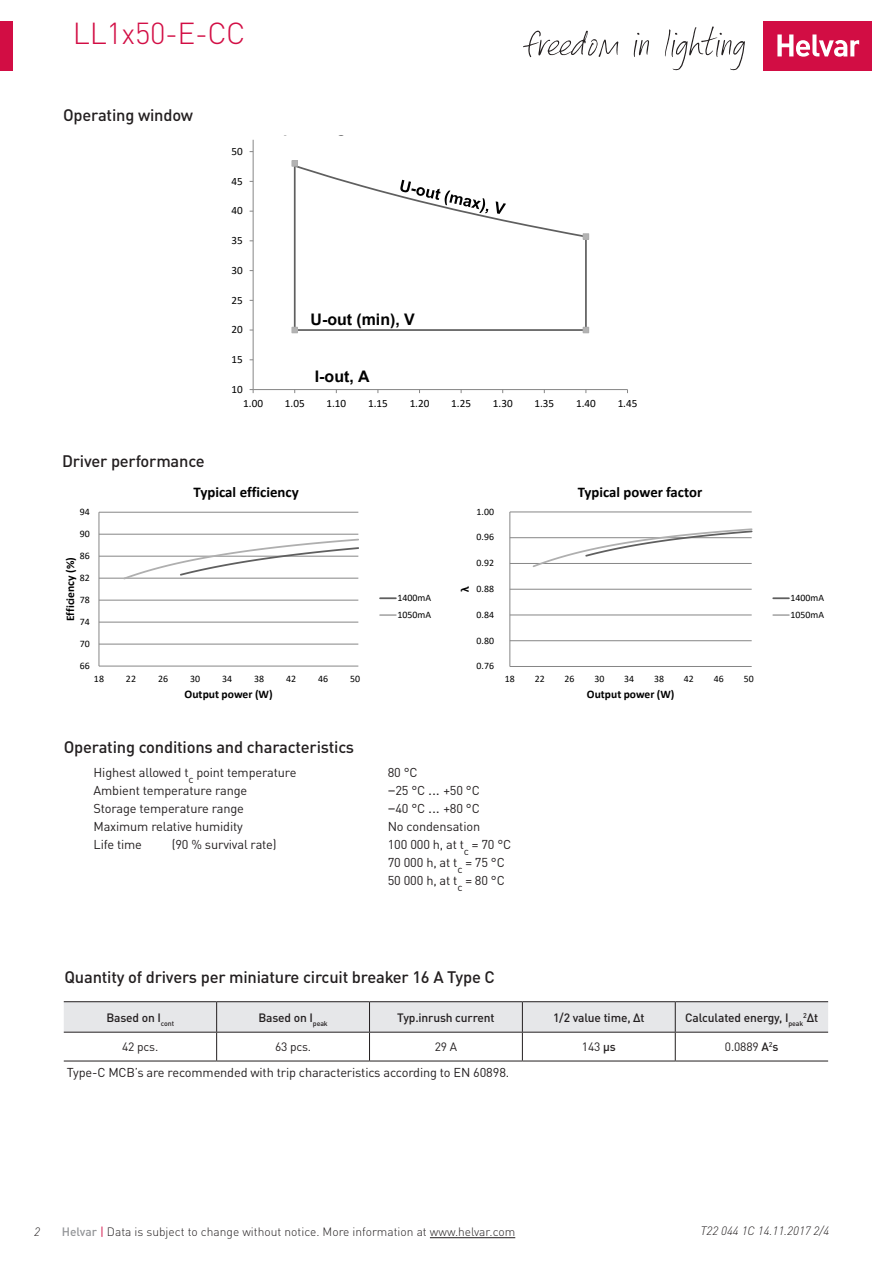
<style>
.page{position:relative;width:893px;height:1263px;background:#fff}
.page>*{position:absolute;margin:0;border:0;box-sizing:border-box;transform-origin:0 0}
.HELVAR_Small_Heading{font:300 30px "DIN Pro";letter-spacing:-.01em;color:#d20d44}
.Data_subheads{font:500 16.5px "DIN Pro";letter-spacing:-.01em;color:#231f20}
.HELVAR_Small_Heading-2{font:500 16.5px "DIN Pro";letter-spacing:-.01em;color:#231f20}
.t1{font:700 15.9px "Arial";color:#000}
.t2{font:700 14.85px "Calibri";color:#000}
.t3{font:700 14.7px "Calibri";color:#000}
.Data_bread{font:12.75px "DIN Pro";letter-spacing:-.01em;color:#231f20}
.table2_oikea{font:12.75px "DIN Pro";letter-spacing:-.01em;color:#231f20}
.Data_bread-2{font:500 12px "DIN Pro";letter-spacing:-.01em;color:#231f20}
.t4{font:300 12px "DIN Pro";color:#231f20}
.Data_bread-3{font:12px "DIN Pro";letter-spacing:-.01em;color:#231f20}
.Documnetn_number{font:italic 300 12px "DIN Pro";color:#231f20}
.t5{font:700 11.55px "Calibri";color:#000}
.t6{font:11.1px "Calibri";letter-spacing:-.005em;color:#000}
.Data_bread-4{font:10.5px "DIN Pro";color:#231f20}
.t7{font:9.9px/17px "Calibri";letter-spacing:.005em;color:#000}
.s1{font-size:15px}
.s2{font-weight:500}
.s3{font-weight:500;color:#939598}
.s4{font-weight:400;color:#d20d44}
</style>
<div class="page">
<div style="left:763px;top:21px;width:109px;height:50px;background:#d20d44"></div>
<svg style="left:777px;top:34px;width:82px;height:23px"></svg>
<div style="left:0;top:21px;width:13px;height:50px;background:#d20d44"></div>
<svg style="left:523px;top:27px;width:222px;height:43px"></svg>
<hr style="left:430px;top:1237px;width:85px;height:1px;background:#231f20">
<hr style="left:64px;top:1001px;width:153px;height:1px;background:#231f20">
<hr style="left:217px;top:1001px;width:152px;height:1px;background:#231f20">
<hr style="left:369px;top:1001px;width:153px;height:1px;background:#231f20">
<hr style="left:522px;top:1001px;width:153px;height:1px;background:#231f20">
<hr style="left:675px;top:1001px;width:153px;height:1px;background:#231f20">
<svg style="left:64px;top:1002px;width:764px;height:59px"></svg>
<hr style="left:64px;top:1061px;width:153px;height:1px;background:#231f20">
<hr style="left:217px;top:1061px;width:152px;height:1px;background:#231f20">
<hr style="left:369px;top:1061px;width:153px;height:1px;background:#231f20">
<hr style="left:522px;top:1061px;width:153px;height:1px;background:#231f20">
<hr style="left:675px;top:1061px;width:153px;height:1px;background:#231f20">
<hr style="left:216px;top:1002px;width:1px;height:30px;background:#231f20">
<svg style="left:249px;top:139px;width:379px;height:255px"></svg>
<svg style="left:400px;top:180px;width:106px;height:34px"></svg>
<svg style="left:98px;top:511px;width:299px;height:156px"></svg>
<svg style="left:509px;top:511px;width:281px;height:156px"></svg>
<p class="HELVAR_Small_Heading" style="left:73px;top:10px;width:174px">LL1x50-E-CC</p>
<p class="Data_subheads" style="left:63px;top:102px;width:132px">Operating window</p>
<p class="Data_subheads" style="left:62px;top:447px;width:144px">Driver performance</p>
<p class="t6" style="left:232px;top:143px;width:13px">50</p>
<p class="t6" style="left:232px;top:173px;width:13px">45</p>
<p class="t6" style="left:232px;top:203px;width:13px">40</p>
<p class="t6" style="left:232px;top:233px;width:13px">35</p>
<p class="t6" style="left:232px;top:262px;width:13px">30</p>
<p class="t6" style="left:232px;top:292px;width:13px">25</p>
<p class="t6" style="left:232px;top:322px;width:13px">20</p>
<p class="t6" style="left:232px;top:352px;width:13px">15</p>
<p class="t6" style="left:232px;top:381px;width:13px">10</p>
<p class="t1" style="left:311px;top:308px;width:106px">U-out (min), V</p>
<p class="t1" style="left:315px;top:365px;width:56px">I-out, A</p>
<p class="t6" style="left:243px;top:396px;width:21px">1.00</p>
<p class="t6" style="left:285px;top:396px;width:21px">1.05</p>
<p class="t6" style="left:326px;top:396px;width:21px">1.10</p>
<p class="t6" style="left:368px;top:396px;width:21px">1.15</p>
<p class="t6" style="left:410px;top:396px;width:21px">1.20</p>
<p class="t6" style="left:451px;top:396px;width:21px">1.25</p>
<p class="t6" style="left:493px;top:396px;width:21px">1.30</p>
<p class="t6" style="left:534px;top:396px;width:21px">1.35</p>
<p class="t6" style="left:576px;top:396px;width:21px">1.40</p>
<p class="t6" style="left:618px;top:396px;width:21px">1.45</p>
<p class="t2" style="left:194px;top:481px;width:107px">Typical efficiency</p>
<p class="t3" style="left:578px;top:481px;width:126px">Typical power factor</p>
<p class="t7" style="left:80px;top:503px;width:12px">94</p>
<p class="t7" style="left:477px;top:503px;width:19px">1.00</p>
<p class="t7" style="left:80px;top:525px;width:12px">90</p>
<p class="t7" style="left:477px;top:528px;width:19px">0.96</p>
<p class="t7" style="left:80px;top:547px;width:12px">86</p>
<p class="t5" style="left:62px;top:621px;width:65px;rotate:-90deg">Efficiency (%)</p>
<p class="t7" style="left:80px;top:569px;width:12px">82</p>
<p class="t7" style="left:80px;top:591px;width:12px">78</p>
<p class="t7" style="left:80px;top:613px;width:12px">74</p>
<p class="t7" style="left:398px;top:589px;width:35px">1400mA<br>1050mA</p>
<p class="t5" style="left:457px;top:592px;width:7px;rotate:-90deg">λ</p>
<p class="t7" style="left:477px;top:554px;width:19px">0.92</p>
<p class="t7" style="left:477px;top:580px;width:19px">0.88</p>
<p class="t7" style="left:477px;top:606px;width:19px">0.84</p>
<p class="t7" style="left:80px;top:635px;width:12px">70</p>
<p class="t7" style="left:477px;top:631px;width:19px">0.80</p>
<p class="t7" style="left:80px;top:657px;width:12px">66</p>
<p class="t7" style="left:477px;top:657px;width:19px">0.76</p>
<p class="t7" style="left:94px;top:670px;width:12px">18</p>
<p class="t7" style="left:126px;top:670px;width:12px">22</p>
<p class="t7" style="left:158px;top:670px;width:12px">26</p>
<p class="t7" style="left:190px;top:670px;width:12px">30</p>
<p class="t7" style="left:222px;top:670px;width:12px">34</p>
<p class="t7" style="left:254px;top:670px;width:12px">38</p>
<p class="t7" style="left:286px;top:670px;width:12px">42</p>
<p class="t7" style="left:318px;top:670px;width:12px">46</p>
<p class="t7" style="left:350px;top:670px;width:12px">50</p>
<p class="t7" style="left:505px;top:670px;width:11px">18</p>
<p class="t7" style="left:535px;top:670px;width:11px">22</p>
<p class="t7" style="left:565px;top:670px;width:11px">26</p>
<p class="t7" style="left:594px;top:670px;width:11px">30</p>
<p class="t7" style="left:624px;top:670px;width:11px">34</p>
<p class="t7" style="left:654px;top:670px;width:11px">38</p>
<p class="t7" style="left:684px;top:670px;width:11px">42</p>
<p class="t7" style="left:714px;top:670px;width:11px">46</p>
<p class="t7" style="left:744px;top:670px;width:11px">50</p>
<p class="t5" style="left:185px;top:686px;width:90px">Output power (W)</p>
<p class="t5" style="left:587px;top:686px;width:89px">Output power (W)</p>
<p class="Data_subheads" style="left:64px;top:733px;width:292px">Operating conditions and characteristics</p>
<p class="Data_bread" style="left:94px;top:762px;width:97px">Highest allowed t</p>
<p class="Data_bread-4" style="left:188px;top:771px;width:7px">c</p>
<p class="Data_bread" style="left:196px;top:762px;width:101px">point temperature</p>
<p class="Data_bread" style="left:388px;top:762px;width:31px">80 °C</p>
<p class="Data_bread" style="left:94px;top:780px;width:155px">Ambient temperature range</p>
<p class="Data_bread" style="left:388px;top:780px;width:93px"><span class="s1">–</span>25 °C <span class="s1">...</span> +50 °C</p>
<p class="Data_bread" style="left:94px;top:798px;width:152px">Storage temperature range</p>
<p class="Data_bread" style="left:388px;top:798px;width:93px"><span class="s1">–</span>40 °C <span class="s1">...</span> +80 °C</p>
<p class="Data_bread" style="left:94px;top:816px;width:151px">Maximum relative humidity</p>
<p class="Data_bread" style="left:388px;top:816px;width:94px">No condensation</p>
<p class="Data_bread" style="left:94px;top:834px;width:50px">Life time</p>
<p class="Data_bread" style="left:172px;top:834px;width:106px">(90 % survival rate)</p>
<p class="Data_bread" style="left:388px;top:834px;width:78px">100 000 h, at t</p>
<p class="Data_bread-4" style="left:464px;top:843px;width:7px">c</p>
<p class="Data_bread" style="left:472px;top:834px;width:41px">= 70 °C</p>
<p class="Data_bread" style="left:465px;top:852px;width:41px">= 75 °C</p>
<p class="Data_bread" style="left:388px;top:852px;width:71px">70 000 h, at t</p>
<p class="Data_bread-4" style="left:457px;top:861px;width:7px">c</p>
<p class="Data_bread" style="left:465px;top:870px;width:41px">= 80 °C</p>
<p class="Data_bread" style="left:388px;top:870px;width:71px">50 000 h, at t</p>
<p class="Data_bread-4" style="left:457px;top:879px;width:7px">c</p>
<p class="t7" style="left:790px;top:589px;width:35px">1400mA<br>1050mA</p>
<p class="HELVAR_Small_Heading-2" style="left:64px;top:964px;width:432px">Quantity of drivers per miniature circuit breaker 16 A Type C</p>
<p class="Data_bread-2" style="left:106px;top:1007px;width:69px">Based on I<sub>cont</sub></p>
<p class="Data_bread-2" style="left:258px;top:1007px;width:71px">Based on I<sub>peak</sub></p>
<p class="Data_bread-2" style="left:397px;top:1007px;width:99px">Typ.inrush current</p>
<p class="Data_bread-2" style="left:553px;top:1007px;width:93px">1/2 value time, Δt</p>
<p class="Data_bread-2" style="left:685px;top:1007px;width:135px">Calculated energy, I<sub>peak</sub><sup>2</sup>Δt</p>
<p class="Data_bread-3" style="left:122px;top:1037px;width:38px">42 pcs.</p>
<p class="Data_bread-3" style="left:275px;top:1037px;width:38px">63 pcs.</p>
<p class="Data_bread-3" style="left:435px;top:1037px;width:24px">29 A</p>
<p class="Data_bread-3" style="left:582px;top:1037px;width:35px">143 <span class="s2">µs</span></p>
<p class="Data_bread-3" style="left:725px;top:1037px;width:55px">0.0889 <span class="s2">A</span><sup>2</sup><span class="s2">s</span></p>
<p class="table2_oikea" style="left:67px;top:1063px;width:444px">Type-C MCB’s are recommended with trip characteristics according to EN 60898.</p>
<p class="Documnetn_number" style="left:34px;top:1222px;width:7px">2</p>
<p class="t4" style="left:62px;top:1222px;width:455px"><span class="s3">Helvar</span> <span class="s4">|</span> Data is subject to change without notice. More information at www.helvar.com</p>
<p class="Documnetn_number" style="left:700px;top:1221px;width:130px">T22 044 1C 14.11.2017 2/4</p>
</div>
